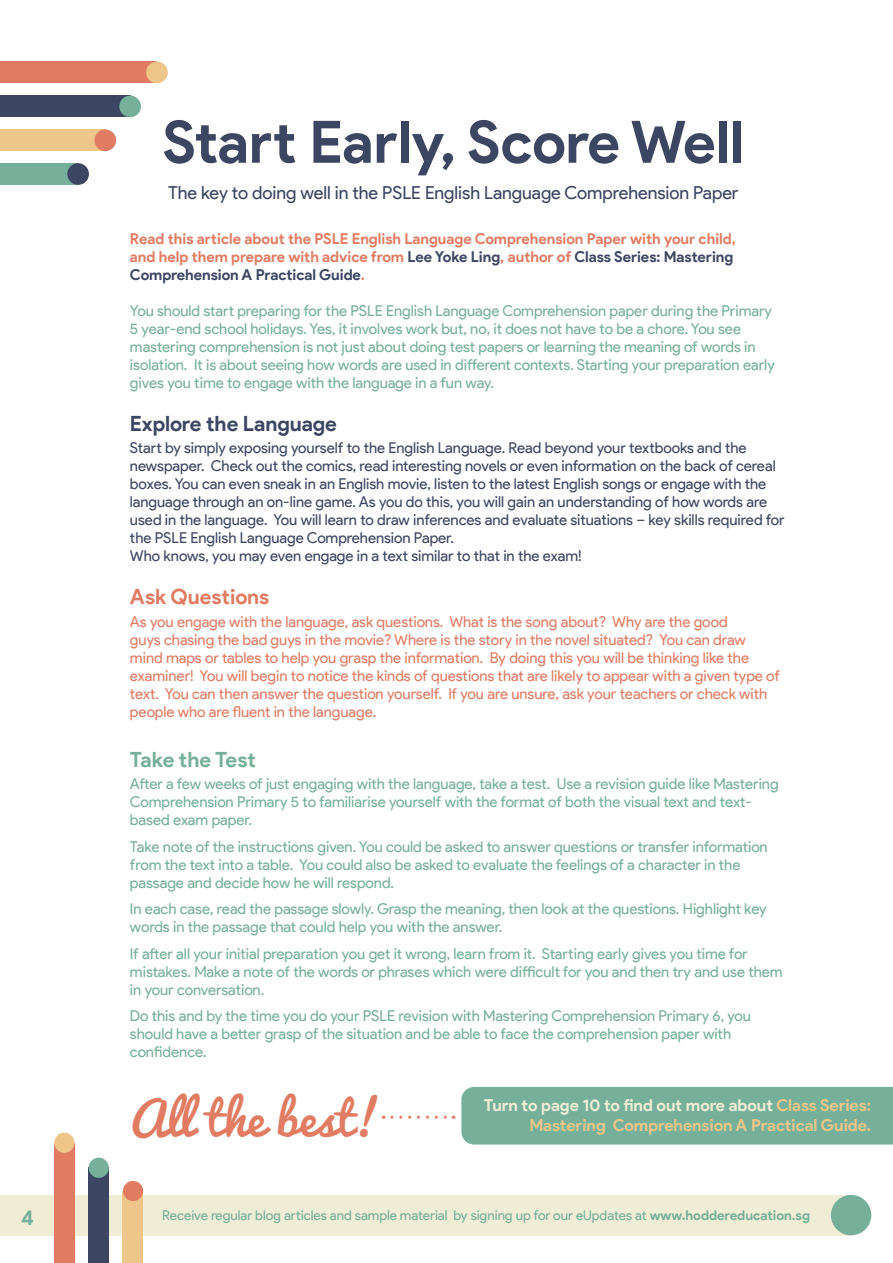
<style>
.page{position:relative;width:893px;height:1263px;background:#fff}
.page>*{position:absolute;margin:0;border:0;box-sizing:border-box;transform-origin:0 0}
.t1{font:700 58.5px "Product Sans";letter-spacing:-.005em;color:#3c4662}
.t2{font:46.5px "Pacifico";color:#e17c63}
.t3{font:700 21px "Product Sans";letter-spacing:-.005em;color:#3c4662}
.t4{font:700 21px "Product Sans";color:#77b09a}
.t5{font:700 21px "Product Sans";color:#e17c63}
.t6{font:18px "Product Sans";color:#3c4662}
.t7{font:700 16.5px/19.8px "Product Sans";letter-spacing:-.005em;color:#efc68a;text-align:right}
.t8{font:15px/18px "Product Sans";letter-spacing:-.005em;color:#77b09a}
.t9{font:15px/18px "Product Sans";letter-spacing:-.005em;color:#3c4662}
.t10{font:15px/18px "Product Sans";color:#e17c63}
.t11{font:700 15px/18px "Product Sans";color:#e17c63}
.t12{font:13.5px "Product Sans";color:#77b09a}
.s1{color:#3c4662}
.s2{color:#efedd6}
.s3{font-weight:700}
</style>
<div class="page">
<div style="left:0;top:1195px;width:850px;height:40px;background:#efedd6"></div>
<div style="left:54px;top:1143px;width:21px;height:120px;background:#e17c63"></div>
<div style="left:123px;top:1191px;width:20px;height:72px;background:#efc68a"></div>
<div style="left:89px;top:1168px;width:20px;height:95px;background:#3c4662"></div>
<div style="left:54px;top:1132px;width:20px;height:21px;background:#efc68a;border-radius:50%"></div>
<div style="left:89px;top:1158px;width:20px;height:20px;background:#77b09a;border-radius:50%"></div>
<div style="left:831px;top:1195px;width:40px;height:40px;background:#77b09a;border-radius:50%"></div>
<div style="left:123px;top:1181px;width:20px;height:20px;background:#e17c63;border-radius:50%"></div>
<div style="left:461px;top:1087px;width:432px;height:57px;background:#77b09a"></div>
<div style="left:0;top:62px;width:157px;height:21px;background:#e17c63"></div>
<div style="left:0;top:129px;width:105px;height:22px;background:#efc68a"></div>
<div style="left:0;top:95px;width:130px;height:22px;background:#3c4662"></div>
<div style="left:0;top:163px;width:78px;height:22px;background:#77b09a"></div>
<div style="left:146px;top:62px;width:22px;height:21px;background:#efc68a;border-radius:50%"></div>
<div style="left:119px;top:96px;width:22px;height:21px;background:#77b09a;border-radius:50%"></div>
<div style="left:94px;top:129px;width:22px;height:22px;background:#e17c63;border-radius:50%"></div>
<div style="left:67px;top:163px;width:22px;height:22px;background:#3c4662;border-radius:50%"></div>
<svg style="left:392px;top:1116px;width:62px;height:3px"></svg>
<h1 class="t1" style="left:162px;top:106px;width:583px">Start Early, Score Well</h1>
<p class="t6" style="left:168px;top:182px;width:572px">The key to doing well in the PSLE English Language Comprehension Paper</p>
<p class="t11" style="left:130px;top:230px;width:607px">Read this article about the PSLE English Language Comprehension Paper with your child, and help them prepare with advice from <span class="s1">Lee Yoke Ling</span>, author of <span class="s1">Class Series: Mastering<br>Comprehension A Practical Guide</span>.</p>
<p class="t8" style="left:130px;top:302px;width:646px">You should start preparing for the PSLE English Language Comprehension paper during the Primary 5 year-end school holidays. Yes, it involves work but, no, it does not have to be a chore. You see mastering comprehension is not just about doing test papers or learning the meaning of words in isolation. It is about seeing how words are used in different contexts. Starting your preparation early gives you time to engage with the language in a fun way.</p>
<h3 class="t3" style="left:130px;top:411px;width:209px">Explore the Language</h3>
<p class="t9" style="left:130px;top:439px;width:656px">Start by simply exposing yourself to the English Language. Read beyond your textbooks and the newspaper. Check out the comics, read interesting novels or even information on the back of cereal boxes. You can even sneak in an English movie, listen to the latest English songs or engage with the language through an on-line game. As you do this, you will gain an understanding of how words are used in the language. You will learn to draw inferences and evaluate situations – key skills required for the PSLE English Language Comprehension Paper.<br>Who knows, you may even engage in a text similar to that in the exam!</p>
<h3 class="t5" style="left:130px;top:584px;width:141px">Ask Questions</h3>
<p class="t10" style="left:130px;top:613px;width:651px">As you engage with the language, ask questions. What is the song about? Why are the good<br>guys chasing the bad guys in the movie? Where is the story in the novel situated? You can draw mind maps or tables to help you grasp the information. By doing this you will be thinking like the examiner! You will begin to notice the kinds of questions that are likely to appear with a given type of text. You can then answer the question yourself. If you are unsure, ask your teachers or check with people who are fluent in the language.</p>
<h3 class="t4" style="left:130px;top:747px;width:127px">Take the Test</h3>
<p class="t8" style="left:130px;top:775px;width:650px">After a few weeks of just engaging with the language, take a test. Use a revision guide like Mastering<br>Comprehension Primary 5 to familiarise yourself with the format of both the visual text and text&shy;based exam paper.</p>
<p class="t8" style="left:130px;top:838px;width:639px">Take note of the instructions given. You could be asked to answer questions or transfer information from the text into a table. You could also be asked to evaluate the feelings of a character in the passage and decide how he will respond.</p>
<p class="t8" style="left:130px;top:900px;width:638px">In each case, read the passage slowly. Grasp the meaning, then look at the questions. Highlight key words in the passage that could help you with the answer.</p>
<p class="t8" style="left:130px;top:945px;width:654px">If after all your initial preparation you get it wrong, learn from it. Starting early gives you time for mistakes. Make a note of the words or phrases which were difficult for you and then try and use them in your conversation.</p>
<p class="t8" style="left:130px;top:1007px;width:623px">Do this and by the time you do your PSLE revision with Mastering Comprehension Primary 6, you should have a better grasp of the situation and be able to face the comprehension paper with confidence.</p>
<h2 class="t2" style="left:130px;top:1093px;width:253px">All the best!</h2>
<p class="t7" style="left:484px;top:1096px;width:389px"><span class="s2">Turn to page 10 to find out more about</span> Class Series:<br>Mastering Comprehension A Practical Guide.</p>
<h3 class="t4" style="left:21px;top:1205px;width:14px">4</h3>
<p class="t12" style="left:162px;top:1208px;width:649px">Receive regular blog articles and sample material by signing up for our eUpdates at <span class="s3">www.hoddereducation.sg</span></p>
</div>
